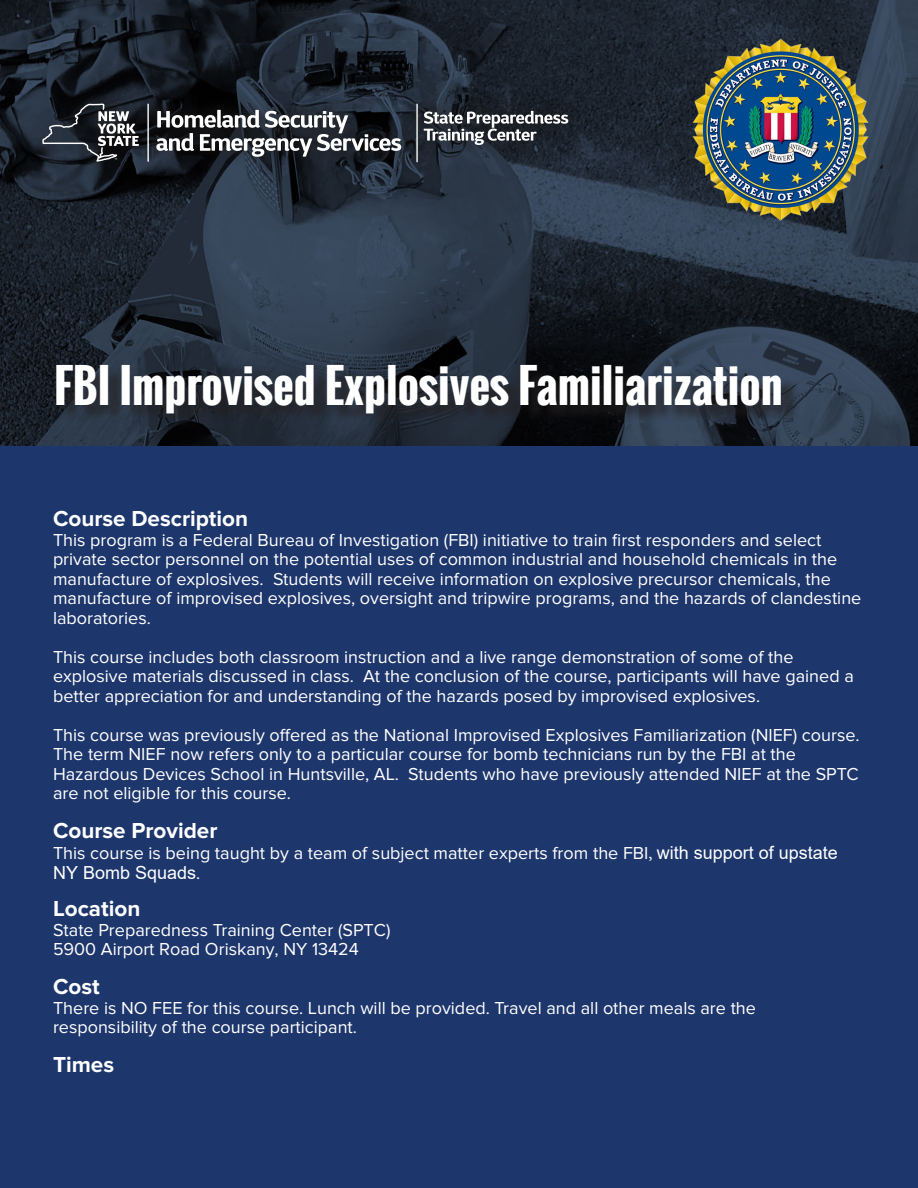
<style>
.page{position:relative;width:918px;height:1188px;background:#1d366c}
.page>*{position:absolute;margin:0;border:0;box-sizing:border-box;transform-origin:0 0}
.t1{font:700 45px "Oswald";color:#fff}
.t2{font:700 22.5px "Proxima Nova";color:#fff}
.t3{font:18px/19.5px "Proxima Nova";color:#fff}
.s1{font-family:"Minion Pro"}
.s2{font-family:"Arial"}
</style>
<div class="page">
<img style="left:0;top:0;width:918px;height:446px">
<svg style="left:28px;top:89px;width:555px;height:87px;background:#1e2631"></svg>
<svg style="left:156px;top:110px;width:245px;height:47px;background:#5a5c60"></svg>
<hr style="left:147px;top:104px;width:2px;height:58px;background:#fff">
<svg style="left:42px;top:103px;width:97px;height:59px;background:#3e4349"></svg>
<hr style="left:416px;top:104px;width:2px;height:58px;background:#fff">
<svg style="left:424px;top:111px;width:144px;height:34px;background:#5e6167"></svg>
<div style="left:59px;top:368px;width:741px;height:63px;background:#231f20;opacity:.75"></div>
<img style="left:692px;top:37px;width:178px;height:184px">
<p class="t1" style="left:54px;top:352px;width:730px">FBI Improvised Explosives Familiarization</p>
<p class="t2" style="left:53px;top:506px;width:197px">Course Description</p>
<p class="t3" style="left:53px;top:530px;width:810px">This program is a Federal Bureau of Investigation (FBI) initiative to train first responders and select private sector personnel on the potential uses of common industrial and household chemicals in the manufacture of explosives. Students will receive information on explosive precursor chemicals, the manufacture of improvised explosives, oversight and tripwire programs, and the hazards of clandestine laboratories.</p>
<p class="t3" style="left:53px;top:647px;width:802px">This course includes both classroom instruction and a live range demonstration of some of the explosive materials discussed in class. At the conclusion of the course, participants will have gained a better appreciation for and understanding of the hazards posed by improvised explosives.</p>
<p class="t3" style="left:53px;top:725px;width:808px">This course was previously offered as the National Improvised Explosives Familiarization (NIEF) course.<br>The term NIEF now refers only to a particular course for bomb technicians run by the FBI at the Hazardous Devices School in Huntsville, AL. Students who have previously attended NIEF at the SPTC are not eligible for this course.</p>
<p class="t2" style="left:53px;top:818px;width:166px">Course Provider</p>
<p class="t3" style="left:53px;top:844px;width:786px">This course is being taught by a team of subject matter experts from the FBI<span class="s1">,</span> <span class="s2">with support of upstate<br>NY Bomb Squads</span>.</p>
<p class="t2" style="left:53px;top:896px;width:89px">Location</p>
<p class="t3" style="left:53px;top:920px;width:339px">State Preparedness Training Center (SPTC)<br>5900 Airport Road Oriskany, NY 13424</p>
<p class="t2" style="left:53px;top:974px;width:48px">Cost</p>
<p class="t3" style="left:53px;top:998px;width:705px">There is NO FEE for this course. Lunch will be provided. Travel and all other meals are the responsibility of the course participant.</p>
<p class="t2" style="left:53px;top:1052px;width:63px">Times</p>
</div>
